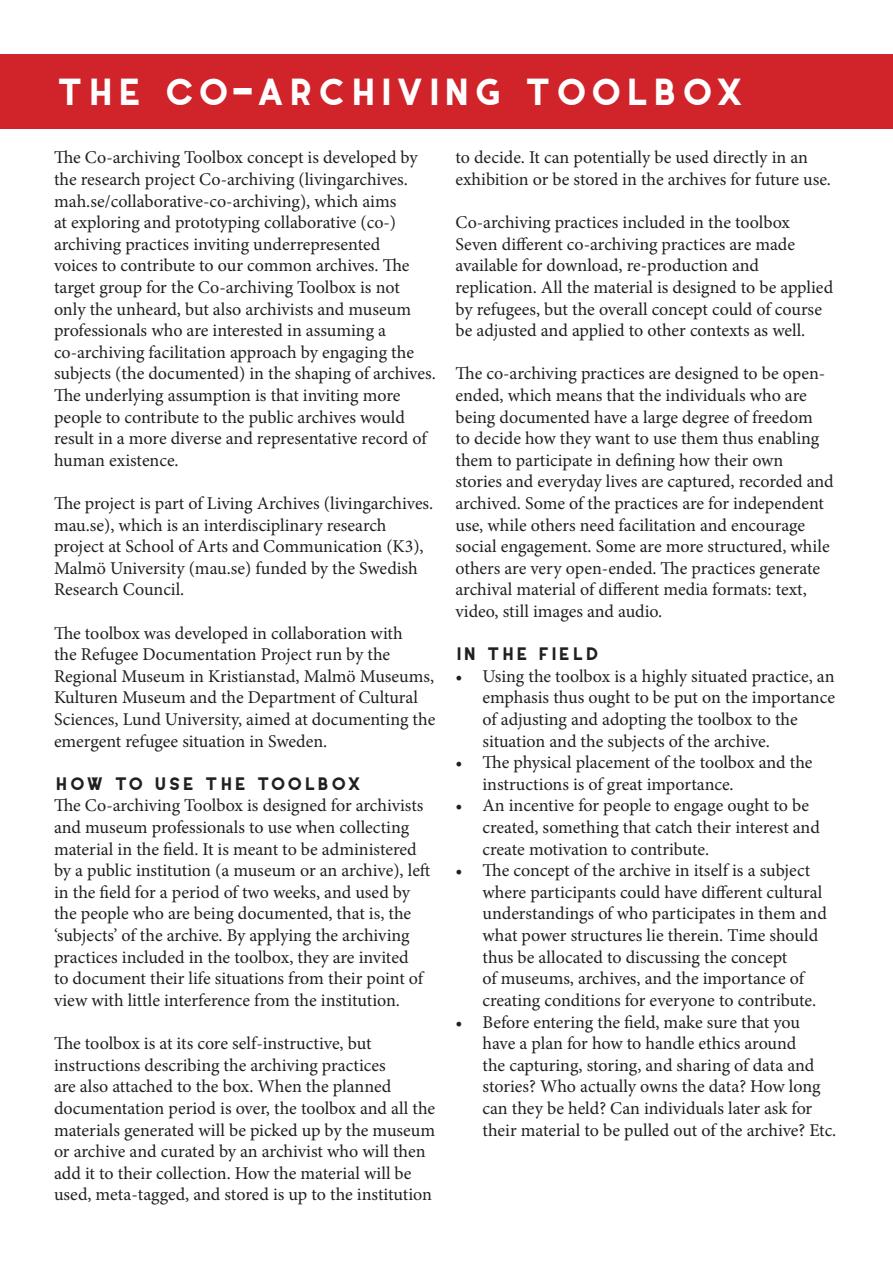
<style>
.page{position:relative;width:893px;height:1263px;background:#fff}
.page>*{position:absolute;margin:0;border:0;box-sizing:border-box;transform-origin:0 0}
.t1{font:37.5px "Coyote Semi Bold DEMO";color:#fff}
.t2{font:18px/21.6px "Minion Pro";letter-spacing:-.005em;color:#231f20}
.t3{font:18px "Coyote Semi Bold DEMO";color:#231f20}
.s1{font-family:"The Bold Font"}
</style>
<div class="page">
<div style="left:0;top:54px;width:893px;height:75px;background:#d1232a"></div>
<p class="t1" style="left:54px;top:64px;width:694px">THE CO<span class="s1">-</span>ARCHIVING TOOLBOX</p>
<p class="t2" style="left:54px;top:147px;width:383px">The Co-archiving Toolbox concept is developed by the research project Co-archiving (livingarchives. mah.se/collaborative-co-archiving), which aims<br>at exploring and prototyping collaborative (co-) archiving practices inviting underrepresented<br>voices to contribute to our common archives. The target group for the Co-archiving Toolbox is not only the unheard, but also archivists and museum professionals who are interested in assuming a co-archiving facilitation approach by engaging the subjects (the documented) in the shaping of archives.<br>The underlying assumption is that inviting more people to contribute to the public archives would result in a more diverse and representative record of human existence.</p>
<p class="t2" style="left:54px;top:493px;width:381px">The project is part of Living Archives (livingarchives. mau.se), which is an interdisciplinary research project at School of Arts and Communication (K3), Malmö University (mau.se) funded by the Swedish Research Council.</p>
<p class="t2" style="left:54px;top:622px;width:383px">The toolbox was developed in collaboration with<br>the Refugee Documentation Project run by the Regional Museum in Kristianstad, Malmö Museums, Kulturen Museum and the Department of Cultural Sciences, Lund University, aimed at documenting the emergent refugee situation in Sweden.</p>
<p class="t3" style="left:54px;top:770px;width:310px">HOW TO USE THE TOOLBOX</p>
<p class="t2" style="left:54px;top:795px;width:378px">The Co-archiving Toolbox is designed for archivists and museum professionals to use when collecting material in the field. It is meant to be administered by a public institution (a museum or an archive), left in the field for a period of two weeks, and used by the people who are being documented, that is, the ‘subjects’ of the archive. By applying the archiving practices included in the toolbox, they are invited<br>to document their life situations from their point of view with little interference from the institution.</p>
<p class="t2" style="left:54px;top:1033px;width:383px">The toolbox is at its core self-instructive, but instructions describing the archiving practices<br>are also attached to the box. When the planned documentation period is over, the toolbox and all the materials generated will be picked up by the museum or archive and curated by an archivist who will then add it to their collection. How the material will be used, meta-tagged, and stored is up to the institution</p>
<p class="t2" style="left:455px;top:147px;width:377px">to decide. It can potentially be used directly in an exhibition or be stored in the archives for future use.</p>
<p class="t2" style="left:455px;top:212px;width:336px">Co-archiving practices included in the toolbox</p>
<p class="t2" style="left:455px;top:233px;width:379px">Seven different co-archiving practices are made available for download, re-production and replication. All the material is designed to be applied by refugees, but the overall concept could of course be adjusted and applied to other contexts as well.</p>
<p class="t2" style="left:455px;top:363px;width:380px">The co-archiving practices are designed to be open&shy;ended, which means that the individuals who are being documented have a large degree of freedom<br>to decide how they want to use them thus enabling them to participate in defining how their own stories and everyday lives are captured, recorded and archived. Some of the practices are for independent use, while others need facilitation and encourage social engagement. Some are more structured, while others are very open-ended. The practices generate archival material of different media formats: text, video, still images and audio.</p>
<p class="t3" style="left:455px;top:640px;width:146px">IN THE FIELD</p>
<p class="t2" style="left:482px;top:665px;width:354px;text-indent:-27px">• Using the toolbox is a highly situated practice, an emphasis thus ought to be put on the importance of adjusting and adopting the toolbox to the situation and the subjects of the archive.</p>
<p class="t2" style="left:482px;top:752px;width:332px;text-indent:-27px">• The physical placement of the toolbox and the instructions is of great importance.</p>
<p class="t2" style="left:482px;top:795px;width:339px;text-indent:-27px">• An incentive for people to engage ought to be created, something that catch their interest and create motivation to contribute.</p>
<p class="t2" style="left:482px;top:860px;width:346px;text-indent:-27px">• The concept of the archive in itself is a subject where participants could have different cultural understandings of who participates in them and what power structures lie therein. Time should thus be allocated to discussing the concept<br>of museums, archives, and the importance of creating conditions for everyone to contribute.</p>
<p class="t2" style="left:482px;top:1011px;width:355px;text-indent:-27px">• Before entering the field, make sure that you have a plan for how to handle ethics around<br>the capturing, storing, and sharing of data and stories? Who actually owns the data? How long can they be held? Can individuals later ask for their material to be pulled out of the archive? Etc.</p>
</div>
